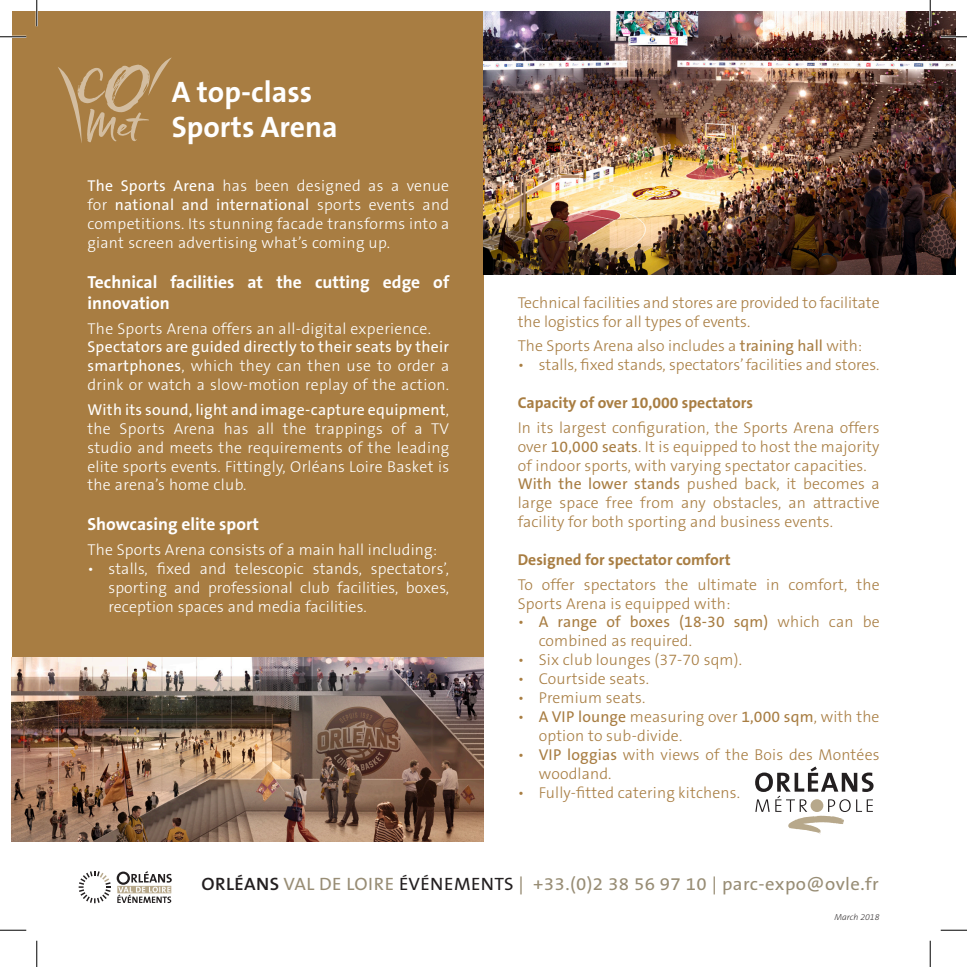
<style>
.page{position:relative;width:967px;height:967px;background:#fff}
.page>*{position:absolute;margin:0;border:0;box-sizing:border-box;transform-origin:0 0}
.t1{font:700 29.75px/35.7px "The Sans B7";color:#fff}
.t2{font:17.85px "The Sans B5 Plain";letter-spacing:.02em;color:#988d75;scale:1.04 1}
.t3{font:700 17.5px/21px "The Sans B7";color:#fff}
.t4{font:300 15.75px/18.9px "The Sans B3";letter-spacing:.01em;color:#a87d42}
.t5{font:300 15.75px/18.9px "The Sans B3";letter-spacing:.02em;color:#fff}
.t6{font:15.75px "The Sans B5 Plain";letter-spacing:.02em;color:#fff}
.t7{font:700 15.75px "The Sans B7";color:#a87d42}
.t8{font:15.75px "The Sans B5 Plain";letter-spacing:.01em;color:#a87d42}
.t9{font:italic 200 8.75px "The Sans B W2";color:#231f20}
.s1{font-family:"The Sans B5 Plain";font-weight:400}
.s2{font-family:"The Sans B3";font-weight:300}
.s3{font-family:"The Sans B6";font-weight:600;color:#231f20}
.s4{color:#231f20}
</style>
<div class="page">
<div style="left:12px;top:12px;width:471px;height:942px;background:#a87d42"></div>
<img style="left:483px;top:12px;width:471px;height:262px">
<svg style="left:58px;top:57px;width:114px;height:86px"></svg>
<div style="left:12px;top:841px;width:918px;height:113px;background:#fff"></div>
<svg style="left:755px;top:766px;width:118px;height:68px"></svg>
<svg style="left:79px;top:871px;width:32px;height:32px"></svg>
<svg style="left:117px;top:871px;width:55px;height:31px"></svg>
<img style="left:12px;top:657px;width:471px;height:184px">
<hr style="left:0;top:36px;width:26px;height:2px;background:#fff">
<hr style="left:940px;top:36px;width:26px;height:2px;background:#fff">
<hr style="left:36px;top:0;width:2px;height:26px;background:#fff">
<hr style="left:929px;top:0;width:2px;height:26px;background:#fff">
<svg style="left:0;top:36px;width:26px;height:1px"></svg>
<svg style="left:940px;top:36px;width:26px;height:1px"></svg>
<svg style="left:0;top:929px;width:26px;height:1px"></svg>
<svg style="left:940px;top:929px;width:26px;height:1px"></svg>
<svg style="left:36px;top:0;width:1px;height:26px"></svg>
<svg style="left:36px;top:940px;width:1px;height:26px"></svg>
<svg style="left:929px;top:0;width:1px;height:26px"></svg>
<svg style="left:929px;top:940px;width:1px;height:26px"></svg>
<h1 class="t1" style="left:172px;top:75px;width:167px">A top-class<br>Sports Arena</h1>
<p class="t5" style="left:87px;top:177px;width:363px"><span class="s1">The Sports Arena</span> has been designed as a venue</p>
<p class="t6" style="left:87px;top:196px;width:363px"><span class="s2">for</span> national and international <span class="s2">sports events and</span></p>
<p class="t5" style="left:87px;top:215px;width:363px">competitions. Its stunning facade transforms into a giant screen advertising what’s coming up.</p>
<p class="t3" style="left:87px;top:272px;width:363px">Technical facilities at the cutting edge of innovation</p>
<p class="t5" style="left:87px;top:319px;width:345px">The Sports Arena offers an all-digital experience.</p>
<p class="t6" style="left:87px;top:338px;width:363px">Spectators are guided directly to their seats by their</p>
<p class="t5" style="left:87px;top:357px;width:363px"><span class="s1">smartphones</span>, which they can then use to order a drink or watch a slow-motion replay of the action.</p>
<p class="t6" style="left:87px;top:401px;width:363px">With its sound, light and image-capture equipment<span class="s2">,</span></p>
<p class="t5" style="left:87px;top:419px;width:363px;text-align:justify">the Sports Arena has all the trappings of a TV studio and meets the requirements of the leading elite sports events. Fittingly, Orléans Loire Basket is the arena’s home club.</p>
<p class="t3" style="left:87px;top:514px;width:173px">Showcasing elite sport</p>
<p class="t5" style="left:87px;top:540px;width:351px">The Sports Arena consists of a main hall including:</p>
<p class="t5" style="left:108px;top:559px;width:342px;text-align:justify;text-indent:-21px">• stalls, fixed and telescopic stands, spectators’, sporting and professional club facilities, boxes, reception spaces and media facilities.</p>
<p class="t4" style="left:517px;top:294px;width:363px">Technical facilities and stores are provided to facilitate the logistics for all types of events.</p>
<p class="t4" style="left:517px;top:337px;width:346px">The Sports Arena also includes a <span class="s1">training hall</span> with:</p>
<p class="t4" style="left:517px;top:356px;width:363px">• stalls, fixed stands, spectators’ facilities and stores.</p>
<p class="t7" style="left:517px;top:394px;width:237px">Capacity of over 10,000 spectators</p>
<p class="t4" style="left:517px;top:418px;width:363px">In its largest configuration, the Sports Arena offers over <span class="s1">10,000 seats</span>. It is equipped to host the majority of indoor sports, with varying spectator capacities.<br><span class="s1">With the lower stands</span> pushed back, it becomes a large space free from any obstacles, an attractive facility for both sporting and business events.</p>
<p class="t7" style="left:517px;top:551px;width:214px">Designed for spectator comfort</p>
<p class="t4" style="left:517px;top:575px;width:363px">To offer spectators the ultimate in comfort, the<br>Sports Arena is equipped with:</p>
<p class="t8" style="left:517px;top:613px;width:363px"><span class="s2">•</span> A range of boxes (18-30 sqm) <span class="s2">which can be</span></p>
<p class="t4" style="left:538px;top:632px;width:155px">combined as required.</p>
<p class="t4" style="left:517px;top:651px;width:226px">• Six club lounges (37-70 sqm).</p>
<p class="t4" style="left:517px;top:669px;width:133px">• Courtside seats.</p>
<p class="t4" style="left:517px;top:688px;width:129px">• Premium seats.</p>
<p class="t4" style="left:538px;top:707px;width:342px;text-indent:-21px">• <span class="s1">A VIP lounge</span> measuring over <span class="s1">1,000 sqm</span>, with the option to sub-divide.</p>
<p class="t4" style="left:538px;top:745px;width:342px;text-indent:-21px">• <span class="s1">VIP loggias</span> with views of the Bois des Montées woodland.</p>
<p class="t4" style="left:517px;top:783px;width:224px">• Fully-fitted catering kitchens.</p>
<p class="t2" style="left:201px;top:874px;width:652px"><span class="s3">ORLÉANS</span> VAL DE LOIRE <span class="s4">ÉVÉNEMENTS</span> | +33.(0)2 38 56 97 10 | parc-expo@ovle.fr</p>
<p class="t9" style="left:834px;top:911px;width:47px">March 2018</p>
</div>
